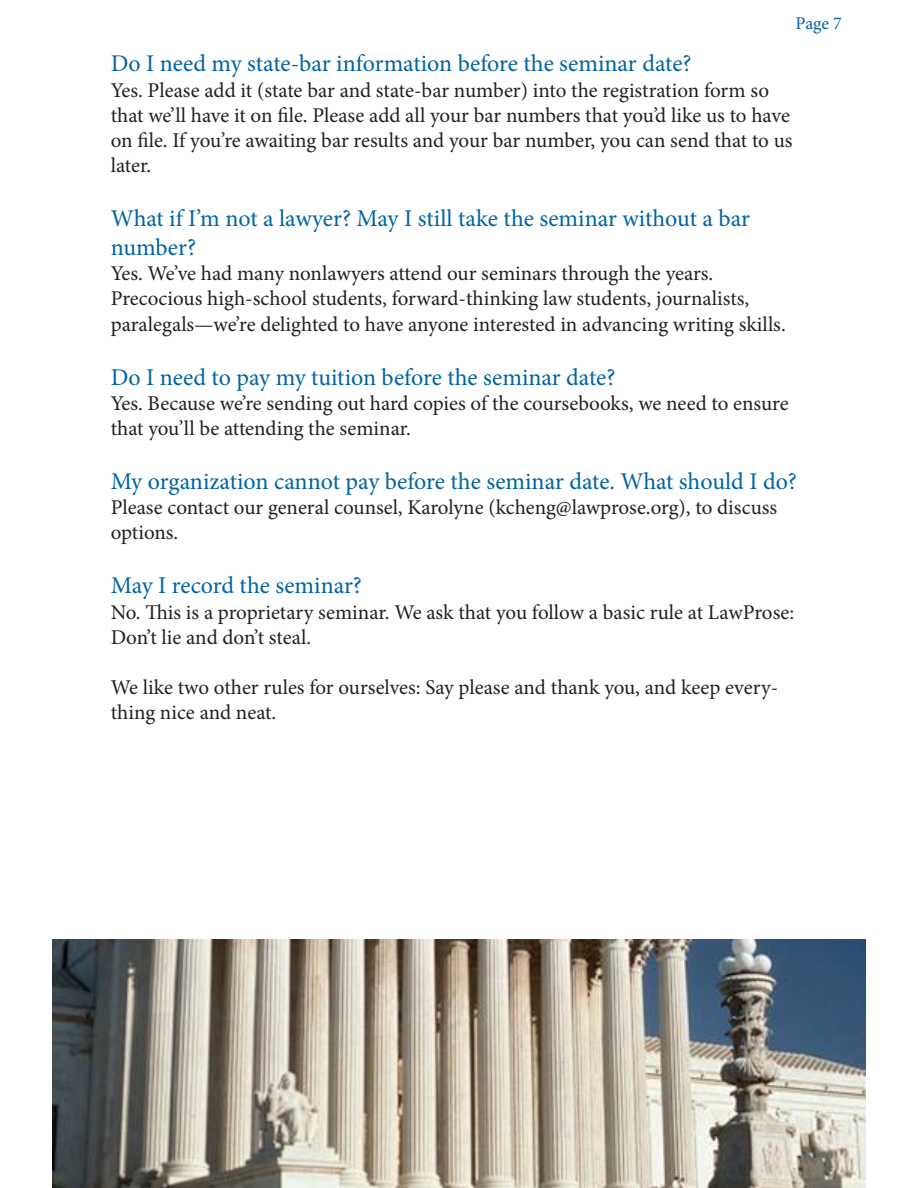
<style>
.page{position:relative;width:918px;height:1188px;background:#fff}
.page>*{position:absolute;margin:0;border:0;box-sizing:border-box;transform-origin:0 0}
.t1{font:24px/28.8px "Minion Pro";letter-spacing:-.005em;color:#0163a3}
.t2{font:21px/25.2px "Minion Pro";letter-spacing:-.005em;color:#231f20}
.t3{font:18px "Minion Pro";color:#0163a3}
</style>
<div class="page">
<img style="left:52px;top:940px;width:814px;height:248px">
<p class="t3" style="left:796px;top:16px;width:48px">Page 7</p>
<p class="t1" style="left:111px;top:52px;width:582px">Do I need my state-bar information before the seminar date?</p>
<p class="t2" style="left:111px;top:79px;width:683px">Yes. Please add it (state bar and state-bar number) into the registration form so that we’ll have it on file. Please add all your bar numbers that you’d like us to have on file. If you’re awaiting bar results and your bar number, you can send that to us later.</p>
<p class="t1" style="left:111px;top:206px;width:641px">What if I’m not a lawyer? May I still take the seminar without a bar number?</p>
<p class="t2" style="left:111px;top:263px;width:677px">Yes. We’ve had many nonlawyers attend our seminars through the years.<br>Precocious high-school students, forward-thinking law students, journalists, paralegals—we’re delighted to have anyone interested in advancing writing skills.</p>
<p class="t1" style="left:111px;top:365px;width:506px">Do I need to pay my tuition before the seminar date?</p>
<p class="t2" style="left:111px;top:392px;width:680px">Yes. Because we’re sending out hard copies of the coursebooks, we need to ensure that you’ll be attending the seminar.</p>
<p class="t1" style="left:111px;top:469px;width:688px">My organization cannot pay before the seminar date. What should I do?</p>
<p class="t2" style="left:111px;top:497px;width:668px">Please contact our general counsel, Karolyne (kcheng@lawprose.org), to discuss options.</p>
<p class="t1" style="left:111px;top:574px;width:253px">May I record the seminar?</p>
<p class="t2" style="left:111px;top:601px;width:685px">No. This is a proprietary seminar. We ask that you follow a basic rule at LawProse:<br>Don’t lie and don’t steal.</p>
<p class="t2" style="left:111px;top:677px;width:669px">We like two other rules for ourselves: Say please and thank you, and keep every&shy;thing nice and neat.</p>
</div>
